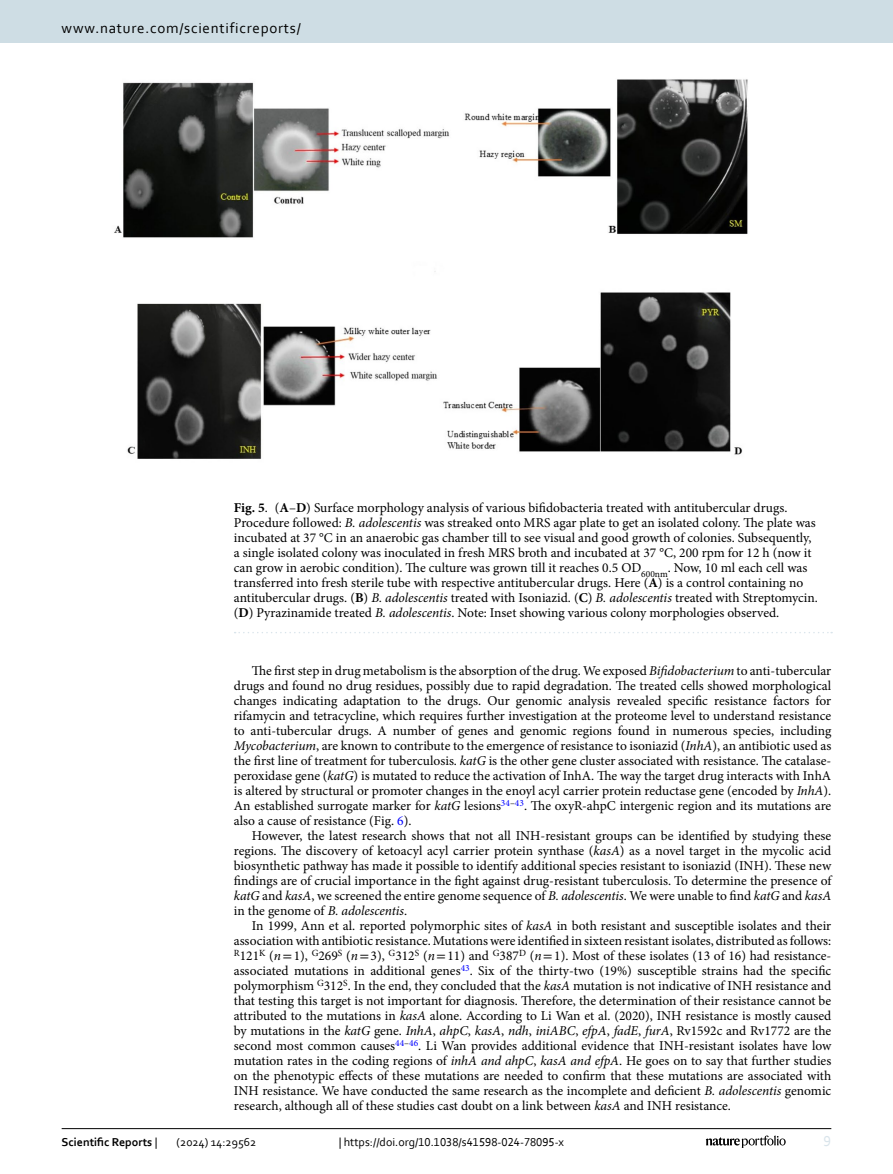
<style>
.page{position:relative;width:893px;height:1174px;background:#fff}
.page>*{position:absolute;margin:0;border:0;box-sizing:border-box;transform-origin:0 0}
.t1{font:15px "Corbel";letter-spacing:.05em;color:#000}
.t2{font:15px "Corbel";color:#d9e4eb}
.Body_Text_Indent{font:13.5px/15px "Minion Pro";letter-spacing:-.005em;color:#000;text-align:justify}
.Figure_Caption{font:13.5px/15px "Minion Pro";color:#000}
.t3{font:12px "Corbel";color:#000}
.t4{font:700 12px "Corbel";color:#000}
.s1{font-weight:700}
.s2{font-style:italic}
.s3{color:#00f}
.s4{font-family:"STIX"}
.s5{font-weight:400}
</style>
<div class="page">
<img style="left:114px;top:79px;width:634px;height:380px">
<svg style="left:235px;top:632px;width:597px;height:1px"></svg>
<hr style="left:62px;top:1128px;width:769px;height:1px;background:#000">
<svg style="left:706px;top:1135px;width:80px;height:12px"></svg>
<div style="left:0;top:0;width:893px;height:43px;background:#cedde4"></div>
<p class="t1" style="left:62px;top:18px;width:241px">www.nature.com/scientificreports/</p>
<p class="Figure_Caption" style="left:234px;top:500px;width:586px"><span class="s1">Fig. 5</span>. (<span class="s1">A</span>–<span class="s1">D</span>) Surface morphology analysis of various bifidobacteria treated with antitubercular drugs.<br>Procedure followed: <span class="s2">B. adolescentis</span> was streaked onto MRS agar plate to get an isolated colony. The plate was incubated at 37 °C in an anaerobic gas chamber till to see visual and good growth of colonies. Subsequently, a single isolated colony was inoculated in fresh MRS broth and incubated at 37 °C, 200 rpm for 12 h (now it can grow in aerobic condition). The culture was grown till it reaches 0.5 OD<sub>600nm</sub>. Now, 10 ml each cell was transferred into fresh sterile tube with respective antitubercular drugs. Here (<span class="s1">A</span>) is a control containing no antitubercular drugs. (<span class="s1">B</span>) <span class="s2">B. adolescentis</span> treated with Isoniazid. (<span class="s1">C</span>) <span class="s2">B. adolescentis</span> treated with Streptomycin. (<span class="s1">D</span>) Pyrazinamide treated <span class="s2">B. adolescentis</span>. Note: Inset showing various colony morphologies observed.</p>
<p class="Body_Text_Indent" style="left:234px;top:663px;width:599px;text-indent:18px">The first step in drug metabolism is the absorption of the drug. We exposed <span class="s2">Bifidobacterium</span> to anti-tubercular drugs and found no drug residues, possibly due to rapid degradation. The treated cells showed morphological changes indicating adaptation to the drugs. Our genomic analysis revealed specific resistance factors for rifamycin and tetracycline, which requires further investigation at the proteome level to understand resistance to anti-tubercular drugs. A number of genes and genomic regions found in numerous species, including <span class="s2">Mycobacterium</span>, are known to contribute to the emergence of resistance to isoniazid (<span class="s2">InhA</span>), an antibiotic used as the first line of treatment for tuberculosis. <span class="s2">katG</span> is the other gene cluster associated with resistance. The catalase&shy;peroxidase gene (<span class="s2">katG</span>) is mutated to reduce the activation of InhA. The way the target drug interacts with InhA is altered by structural or promoter changes in the enoyl acyl carrier protein reductase gene (encoded by <span class="s2">InhA</span>).<br>An established surrogate marker for <span class="s2">katG</span> lesions<sup>34</sup><sup>–</sup><sup>43</sup>. The oxyR-ahpC intergenic region and its mutations are also a cause of resistance (Fig. <span class="s3">6</span>).</p>
<p class="Body_Text_Indent" style="left:234px;top:828px;width:599px;text-indent:18px">However, the latest research shows that not all INH-resistant groups can be identified by studying these regions. The discovery of ketoacyl acyl carrier protein synthase (<span class="s2">kasA</span>) as a novel target in the mycolic acid biosynthetic pathway has made it possible to identify additional species resistant to isoniazid (INH). These new findings are of crucial importance in the fight against drug-resistant tuberculosis. To determine the presence of <span class="s2">katG</span> and <span class="s2">kasA</span>, we screened the entire genome sequence of <span class="s2">B. adolescentis</span>. We were unable to find <span class="s2">katG</span> and <span class="s2">kasA </span>in the genome of <span class="s2">B. adolescentis</span>.</p>
<p class="Body_Text_Indent" style="left:234px;top:918px;width:599px;text-indent:18px">In 1999, Ann et al. reported polymorphic sites of <span class="s2">kasA</span> in both resistant and susceptible isolates and their association with antibiotic resistance. Mutations were identified in sixteen resistant isolates, distributed as follows:<br><sup>R</sup>121<sup>K</sup> (<span class="s2">n</span><span class="s4">=</span>1), <sup>G</sup>269<sup>S</sup> (<span class="s2">n</span><span class="s4">=</span>3), <sup>G</sup>312<sup>S</sup> (<span class="s2">n</span><span class="s4">=</span>11) and <sup>G</sup>387<sup>D</sup> (<span class="s2">n</span><span class="s4">=</span>1). Most of these isolates (13 of 16) had resistance&shy;associated mutations in additional genes<sup>43</sup>. Six of the thirty-two (19%) susceptible strains had the specific polymorphism <sup>G</sup>312<sup>S</sup>. In the end, they concluded that the <span class="s2">kasA</span> mutation is not indicative of INH resistance and that testing this target is not important for diagnosis. Therefore, the determination of their resistance cannot be attributed to the mutations in <span class="s2">kasA</span> alone. According to Li Wan et al. (2020), INH resistance is mostly caused by mutations in the <span class="s2">katG</span> gene. <span class="s2">InhA</span>, <span class="s2">ahpC</span>, <span class="s2">kasA</span>, <span class="s2">ndh</span>, <span class="s2">iniABC</span>, <span class="s2">efpA</span>, <span class="s2">fadE</span>, <span class="s2">furA</span>, Rv1592c and Rv1772 are the second most common causes<sup>44</sup><sup>–</sup><sup>46</sup>. Li Wan provides additional evidence that INH-resistant isolates have low mutation rates in the coding regions of <span class="s2">inhA and ahpC</span>, <span class="s2">kasA and efpA</span>. He goes on to say that further studies on the phenotypic effects of these mutations are needed to confirm that these mutations are associated with INH resistance. We have conducted the same research as the incomplete and deficient <span class="s2">B. adolescentis</span> genomic research, although all of these studies cast doubt on a link between <span class="s2">kasA</span> and INH resistance.</p>
<p class="t4" style="left:62px;top:1134px;width:97px">Scientific Reports <span class="s5">|</span></p>
<p class="t3" style="left:177px;top:1134px;width:81px">(2024) 14:29562</p>
<p class="t3" style="left:339px;top:1134px;width:227px">| https://doi.org/10.1038/s41598-024-78095-x</p>
<p class="t2" style="left:824px;top:1132px;width:9px">9</p>
</div>
